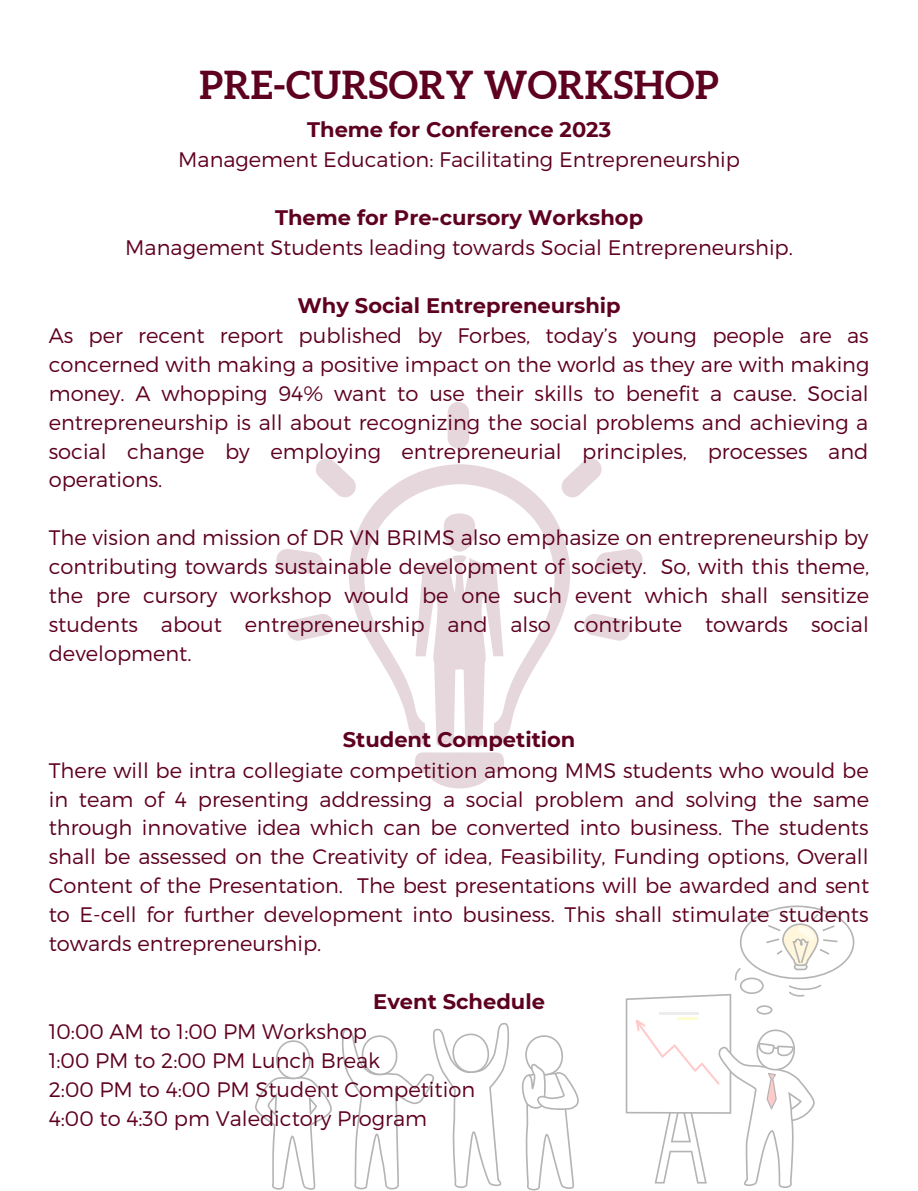
<style>
.page{position:relative;width:918px;height:1191px;background:#fff}
.page>*{position:absolute;margin:0;border:0;box-sizing:border-box;transform-origin:0 0}
.t1{font:700 38.5px "Aleo";letter-spacing:.015em;color:#5e001f}
.t2{font:300 21px/28.9px "Montserrat";color:#5e001f;text-align:justify}
.t3{font:700 21px "Montserrat";color:#5e001f}
</style>
<div class="page">
<svg style="left:625px;top:905px;width:228px;height:282px"></svg>
<svg style="left:341px;top:1023px;width:168px;height:166px"></svg>
<svg style="left:521px;top:1035px;width:58px;height:155px"></svg>
<svg style="left:255px;top:1040px;width:77px;height:149px"></svg>
<svg style="left:573px;top:458px;width:28px;height:39px"></svg>
<svg style="left:596px;top:549px;width:47px;height:25px"></svg>
<svg style="left:584px;top:614px;width:46px;height:26px"></svg>
<div style="left:447px;top:402px;width:22px;height:46px;background:#e5d7db;border-radius:11px"></div>
<svg style="left:316px;top:458px;width:29px;height:39px"></svg>
<svg style="left:276px;top:549px;width:47px;height:25px"></svg>
<svg style="left:287px;top:614px;width:47px;height:26px"></svg>
<svg style="left:345px;top:464px;width:228px;height:276px"></svg>
<svg style="left:415px;top:752px;width:89px;height:36px"></svg>
<svg style="left:415px;top:513px;width:88px;height:232px"></svg>
<h1 class="t1" style="left:199px;top:63px;width:520px">PRE-CURSORY WORKSHOP</h1>
<p class="t3" style="left:307px;top:116px;width:305px">Theme for Conference 2023</p>
<p class="t2" style="left:178px;top:144px;width:563px">Management Education: Facilitating Entrepreneurship</p>
<p class="t3" style="left:275px;top:204px;width:369px">Theme for Pre-cursory Workshop</p>
<p class="t2" style="left:125px;top:232px;width:669px">Management Students leading towards Social Entrepreneurship.</p>
<p class="t3" style="left:297px;top:292px;width:325px">Why Social Entrepreneurship</p>
<p class="t2" style="left:49px;top:320px;width:822px">As per recent report published by Forbes, today’s young people are as concerned with making a positive impact on the world as they are with making money. A whopping 94% want to use their skills to benefit a cause. Social entrepreneurship is all about recognizing the social problems and achieving a social change by employing entrepreneurial principles, processes and operations.</p>
<p class="t2" style="left:49px;top:522px;width:822px">The vision and mission of DR VN BRIMS also emphasize on entrepreneurship by contributing towards sustainable development of society. So, with this theme, the pre cursory workshop would be one such event which shall sensitize students about entrepreneurship and also contribute towards social development.</p>
<p class="t3" style="left:343px;top:727px;width:234px">Student Competition</p>
<p class="t2" style="left:49px;top:754px;width:822px">There will be intra collegiate competition among MMS students who would be in team of 4 presenting addressing a social problem and solving the same through innovative idea which can be converted into business. The students shall be assessed on the Creativity of idea, Feasibility, Funding options, Overall Content of the Presentation. The best presentations will be awarded and sent to E-cell for further development into business. This shall stimulate students towards entrepreneurship.</p>
<p class="t3" style="left:373px;top:988px;width:173px">Event Schedule</p>
<p class="t2" style="left:49px;top:1016px;width:428px;text-align:left">10:00 AM to 1:00 PM Workshop<br>1:00 PM to 2:00 PM Lunch Break<br>2:00 PM to 4:00 PM Student Competition<br>4:00 to 4:30 pm Valedictory Program</p>
</div>
